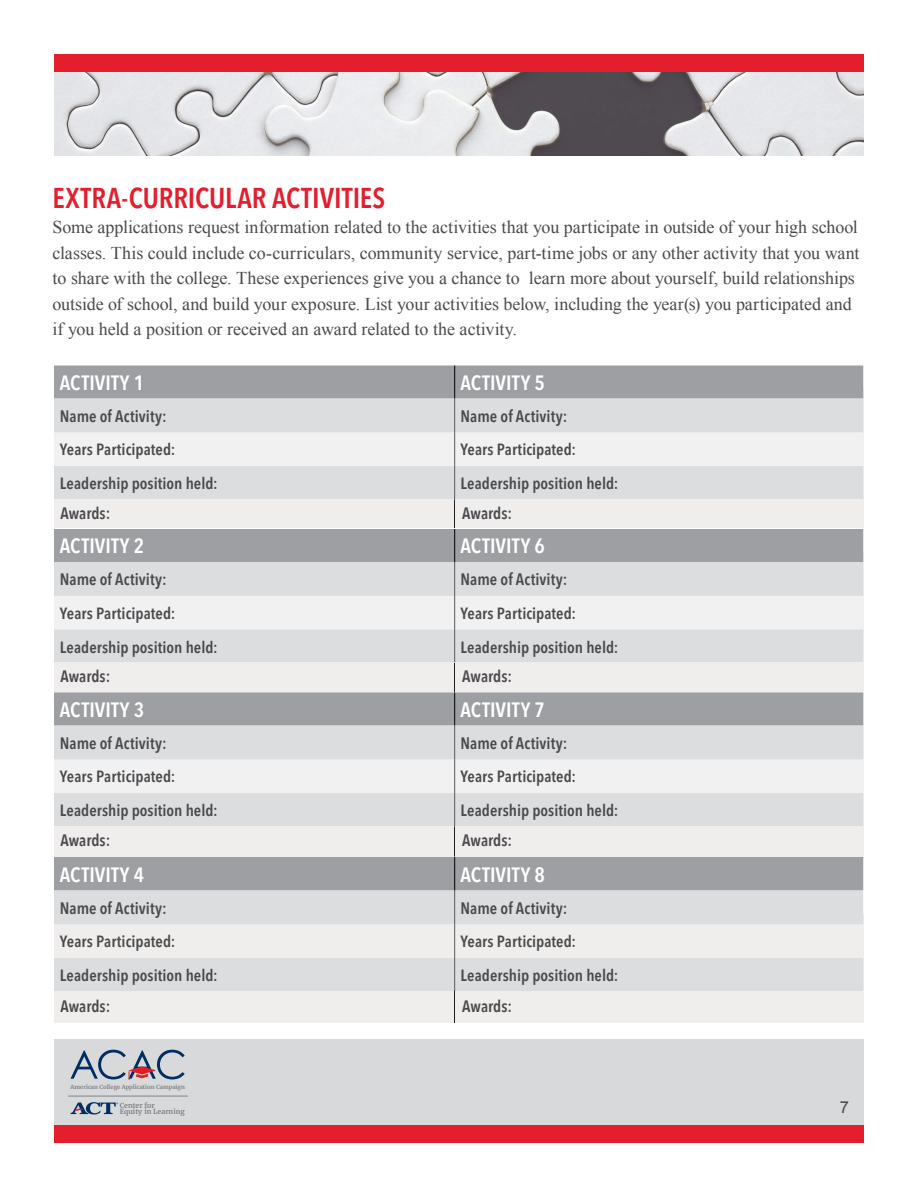
<style>
.page{position:relative;width:918px;height:1188px;background:#fff}
.page>*{position:absolute;margin:0;border:0;box-sizing:border-box;transform-origin:0 0}
.t1{font:600 condensed 28.5px "Avenir Next LT Pro";color:#e41e2e}
.t2{font:600 condensed 20.55px "Avenir Next LT Pro";letter-spacing:.005em;color:#fff}
.t3{font:18px/25.5px "Times New Roman";letter-spacing:-.005em;color:#4a4a4d}
.t4{font:600 condensed 16.5px "Avenir Next LT Pro";color:#4a4a4d}
.t5{font:600 16.5px "Avenir Next Condensed";color:#4a4a4d}
.t6{font:16.5px "Arial";color:#4a4a4d}
.t7{font:600 condensed 16.2px "Avenir Next LT Pro";color:#4a4a4d}
.t8{font:700 6.9px/6.3px "Merriweather";color:#808284}
.t9{font:700 5.7px "Merriweather";color:#808284}
</style>
<div class="page">
<img style="left:54px;top:71px;width:810px;height:85px">
<div style="left:54px;top:54px;width:810px;height:17px;background:#e41e2d"></div>
<div style="left:54px;top:366px;width:809px;height:33px;background:#9d9fa2"></div>
<svg style="left:54px;top:399px;width:809px;height:100px;fill:#dcddde"></svg>
<hr style="left:454px;top:366px;width:1px;height:33px;background:#000">
<hr style="left:454px;top:399px;width:1px;height:33px;background:#58595b">
<hr style="left:454px;top:432px;width:1px;height:34px;background:#58595b">
<hr style="left:454px;top:466px;width:1px;height:34px;background:#58595b">
<div style="left:54px;top:499px;width:810px;height:31px;background:#efeeed"></div>
<hr style="left:454px;top:499px;width:1px;height:31px;background:#221f20">
<div style="left:54px;top:529px;width:809px;height:33px;background:#9d9fa2"></div>
<svg style="left:54px;top:562px;width:809px;height:101px;fill:#dcddde"></svg>
<hr style="left:454px;top:529px;width:1px;height:33px;background:#000">
<hr style="left:454px;top:562px;width:1px;height:34px;background:#58595b">
<hr style="left:454px;top:596px;width:1px;height:34px;background:#58595b">
<hr style="left:454px;top:630px;width:1px;height:33px;background:#58595b">
<div style="left:54px;top:663px;width:810px;height:30px;background:#efeeed"></div>
<hr style="left:454px;top:663px;width:1px;height:30px;background:#221f20">
<div style="left:54px;top:693px;width:809px;height:33px;background:#9d9fa2"></div>
<svg style="left:54px;top:726px;width:809px;height:132px;fill:#dcddde"></svg>
<hr style="left:454px;top:693px;width:1px;height:33px;background:#000">
<hr style="left:454px;top:827px;width:1px;height:34px;background:#000">
<hr style="left:454px;top:726px;width:1px;height:33px;background:#58595b">
<hr style="left:454px;top:759px;width:1px;height:34px;background:#58595b">
<hr style="left:454px;top:793px;width:1px;height:34px;background:#58595b">
<div style="left:54px;top:826px;width:810px;height:31px;background:#efeeed"></div>
<hr style="left:454px;top:826px;width:1px;height:31px;background:#221f20">
<div style="left:54px;top:858px;width:809px;height:33px;background:#9d9fa2"></div>
<svg style="left:54px;top:891px;width:809px;height:100px;background:#e2e2e2"></svg>
<hr style="left:454px;top:858px;width:1px;height:33px;background:#000">
<hr style="left:454px;top:891px;width:1px;height:33px;background:#58595b">
<hr style="left:454px;top:924px;width:1px;height:34px;background:#58595b">
<hr style="left:454px;top:958px;width:1px;height:34px;background:#58595b">
<div style="left:54px;top:991px;width:810px;height:32px;background:#efeeed"></div>
<hr style="left:454px;top:991px;width:1px;height:32px;background:#221f20">
<div style="left:54px;top:1040px;width:810px;height:94px;background:#d7d9da"></div>
<div style="left:54px;top:1125px;width:810px;height:18px;background:#e41e2c"></div>
<svg style="left:71px;top:1102px;width:47px;height:13px"></svg>
<hr style="left:68px;top:1096px;width:120px;height:1px;background:#808284">
<svg style="left:70px;top:1050px;width:115px;height:30px"></svg>
<h1 class="t1" style="left:52px;top:180px;width:334px">EXTRA-CURRICULAR ACTIVITIES</h1>
<p class="t3" style="left:52px;top:214px;width:809px">Some applications request information related to the activities that you participate in outside of your high school classes. This could include co-curriculars, community service, part-time jobs or any other activity that you want to share with the college. These experiences give you a chance to learn more about yourself, build relationships outside of school, and build your exposure. List your activities below, including the year(s) you participated and if you held a position or received an award related to the activity.</p>
<p class="t2" style="left:60px;top:370px;width:86px">ACTIVITY 1</p>
<p class="t2" style="left:461px;top:370px;width:86px">ACTIVITY 5</p>
<p class="t4" style="left:60px;top:406px;width:108px">Name of Activity:</p>
<p class="t4" style="left:461px;top:406px;width:108px">Name of Activity:</p>
<p class="t7" style="left:60px;top:440px;width:117px">Years Participated:</p>
<p class="t7" style="left:461px;top:440px;width:117px">Years Participated:</p>
<p class="t7" style="left:60px;top:474px;width:159px">Leadership position held:</p>
<p class="t7" style="left:461px;top:474px;width:159px">Leadership position held:</p>
<p class="t5" style="left:60px;top:499px;width:51px">Awards:</p>
<p class="t5" style="left:462px;top:499px;width:51px">Awards:</p>
<p class="t2" style="left:60px;top:534px;width:86px">ACTIVITY 2</p>
<p class="t2" style="left:461px;top:534px;width:86px">ACTIVITY 6</p>
<p class="t4" style="left:60px;top:569px;width:108px">Name of Activity:</p>
<p class="t4" style="left:461px;top:569px;width:108px">Name of Activity:</p>
<p class="t7" style="left:60px;top:603px;width:117px">Years Participated:</p>
<p class="t7" style="left:461px;top:603px;width:117px">Years Participated:</p>
<p class="t7" style="left:60px;top:637px;width:159px">Leadership position held:</p>
<p class="t7" style="left:461px;top:637px;width:159px">Leadership position held:</p>
<p class="t5" style="left:60px;top:662px;width:51px">Awards:</p>
<p class="t5" style="left:462px;top:662px;width:51px">Awards:</p>
<p class="t2" style="left:60px;top:697px;width:86px">ACTIVITY 3</p>
<p class="t2" style="left:461px;top:697px;width:86px">ACTIVITY 7</p>
<p class="t4" style="left:60px;top:733px;width:108px">Name of Activity:</p>
<p class="t4" style="left:461px;top:733px;width:108px">Name of Activity:</p>
<p class="t7" style="left:60px;top:767px;width:117px">Years Participated:</p>
<p class="t7" style="left:461px;top:767px;width:117px">Years Participated:</p>
<p class="t7" style="left:60px;top:801px;width:159px">Leadership position held:</p>
<p class="t7" style="left:461px;top:801px;width:159px">Leadership position held:</p>
<p class="t5" style="left:60px;top:826px;width:51px">Awards:</p>
<p class="t5" style="left:462px;top:826px;width:51px">Awards:</p>
<p class="t2" style="left:60px;top:862px;width:86px">ACTIVITY 4</p>
<p class="t2" style="left:461px;top:862px;width:86px">ACTIVITY 8</p>
<p class="t4" style="left:60px;top:898px;width:108px">Name of Activity:</p>
<p class="t4" style="left:461px;top:898px;width:108px">Name of Activity:</p>
<p class="t7" style="left:60px;top:932px;width:117px">Years Participated:</p>
<p class="t7" style="left:461px;top:932px;width:117px">Years Participated:</p>
<p class="t7" style="left:60px;top:966px;width:159px">Leadership position held:</p>
<p class="t7" style="left:461px;top:966px;width:159px">Leadership position held:</p>
<p class="t5" style="left:60px;top:992px;width:51px">Awards:</p>
<p class="t5" style="left:462px;top:992px;width:51px">Awards:</p>
<p class="t9" style="left:71px;top:1083px;width:116px">American College Application Campaign</p>
<p class="t8" style="left:120px;top:1102px;width:66px">Center for<br>Equity in Learning</p>
<p class="t6" style="left:840px;top:1097px;width:11px">7</p>
</div>
